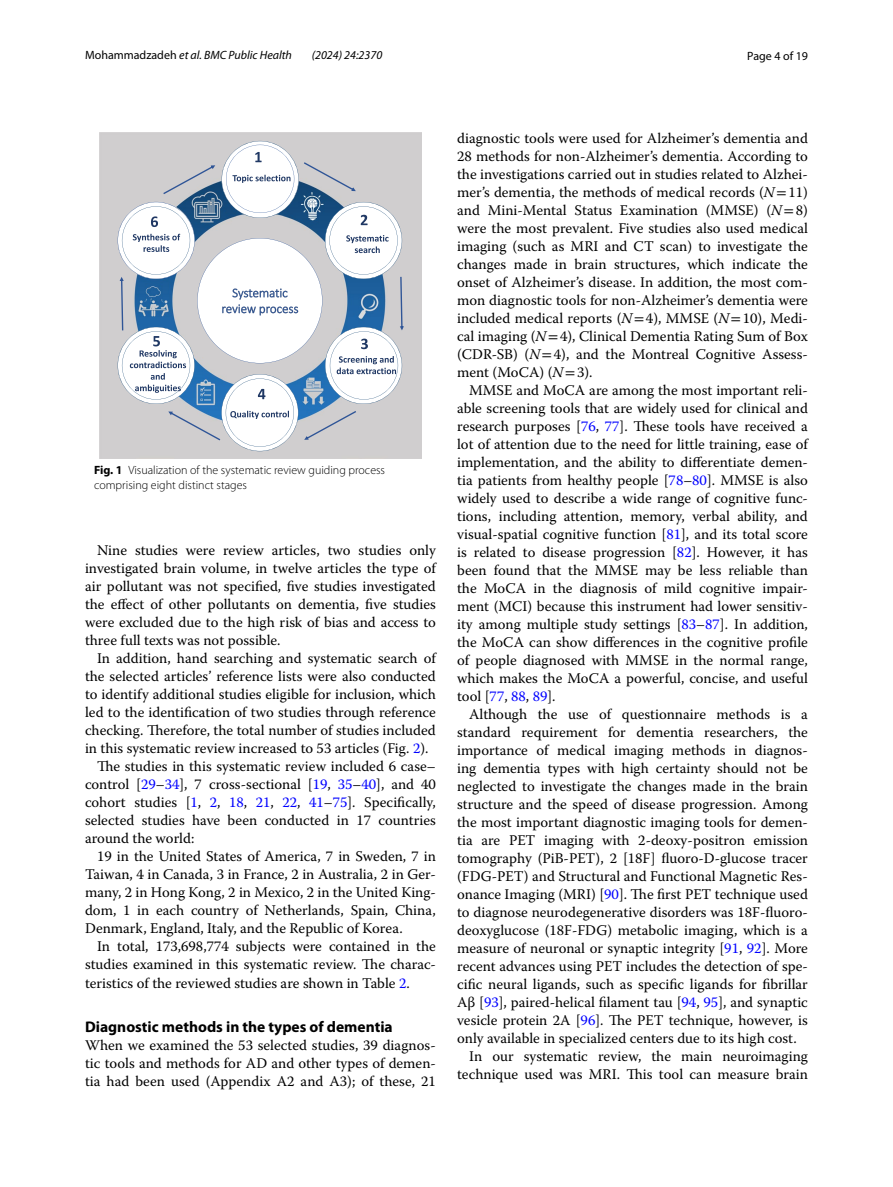
<style>
.page{position:relative;width:893px;height:1187px;background:#fff}
.page>*{position:absolute;margin:0;border:0;box-sizing:border-box;transform-origin:0 0}
.t1{font:700 15.45px "Myriad Pro";color:#000}
.t2{font:14.7px/18px "Warnock Pro";color:#000;text-align:justify}
.t3{font:300 12px/15px "Myriad Pro";color:#000}
.t4{font:italic 12px "Myriad Pro";color:#000}
.t5{font:12px "Myriad Pro";color:#000}
.s1{font-style:normal}
.s2{font-weight:700}
.s3{color:#00f}
.s4{font-style:italic}
.s5{font-family:"STIX"}
</style>
<div class="page">
<svg style="left:118px;top:141px;width:286px;height:310px"></svg>
<p class="t4" style="left:85px;top:48px;width:208px"><span class="s1">Mohammadzadeh</span> et al. BMC Public Health</p>
<p class="t4" style="left:312px;top:48px;width:72px">(2024) 24:2370</p>
<p class="t5" style="left:747px;top:48px;width:62px">Page 4 of 19</p>
<p class="t3" style="left:94px;top:462px;width:293px"><span class="s2">Fig. 1</span> Visualization of the systematic review guiding process comprising eight distinct stages</p>
<p class="t2" style="left:85px;top:541px;width:352px;text-indent:12px">Nine studies were review articles, two studies only investigated brain volume, in twelve articles the type of air pollutant was not specified, five studies investigated the effect of other pollutants on dementia, five studies were excluded due to the high risk of bias and access to three full texts was not possible.</p>
<p class="t2" style="left:97px;top:649px;width:340px">In addition, hand searching and systematic search of</p>
<p class="t2" style="left:85px;top:667px;width:352px">the selected articles’ reference lists were also conducted</p>
<p class="t2" style="left:85px;top:685px;width:352px">to identify additional studies eligible for inclusion, which</p>
<p class="t2" style="left:85px;top:703px;width:352px">led to the identification of two studies through reference</p>
<p class="t2" style="left:85px;top:721px;width:352px">checking. Therefore, the total number of studies included</p>
<p class="t2" style="left:85px;top:739px;width:345px">in this systematic review increased to 53 articles (Fig. <span class="s3">2</span>).</p>
<p class="t2" style="left:97px;top:757px;width:340px">The studies in this systematic review included 6 case–</p>
<p class="t2" style="left:85px;top:775px;width:352px">control [<span class="s3">29</span>–<span class="s3">34</span>], 7 cross-sectional [<span class="s3">19</span>, <span class="s3">35</span>–<span class="s3">40</span>], and 40</p>
<p class="t2" style="left:85px;top:793px;width:352px">cohort studies [<span class="s3">1</span>, <span class="s3">2</span>, <span class="s3">18</span>, <span class="s3">21</span>, <span class="s3">22</span>, <span class="s3">41</span>–<span class="s3">75</span>]. Specifically,</p>
<p class="t2" style="left:85px;top:811px;width:352px">selected studies have been conducted in 17 countries</p>
<p class="t2" style="left:85px;top:829px;width:111px">around the world:</p>
<p class="t2" style="left:97px;top:847px;width:340px">19 in the United States of America, 7 in Sweden, 7 in</p>
<p class="t2" style="left:85px;top:865px;width:352px">Taiwan, 4 in Canada, 3 in France, 2 in Australia, 2 in Ger-</p>
<p class="t2" style="left:85px;top:883px;width:352px">many, 2 in Hong Kong, 2 in Mexico, 2 in the United King-</p>
<p class="t2" style="left:85px;top:901px;width:352px">dom, 1 in each country of Netherlands, Spain, China,</p>
<p class="t2" style="left:85px;top:919px;width:319px">Denmark, England, Italy, and the Republic of Korea.</p>
<p class="t2" style="left:97px;top:937px;width:340px">In total, 173,698,774 subjects were contained in the</p>
<p class="t2" style="left:85px;top:955px;width:352px">studies examined in this systematic review. The charac-</p>
<p class="t2" style="left:85px;top:973px;width:326px">teristics of the reviewed studies are shown in Table <span class="s3">2</span>.</p>
<p class="t1" style="left:85px;top:1016px;width:309px">Diagnostic methods in the types of dementia</p>
<p class="t2" style="left:85px;top:1036px;width:352px">When we examined the 53 selected studies, 39 diagnos&shy;tic tools and methods for AD and other types of demen&shy;tia had been used (Appendix A2 and A3); of these, 21</p>
<p class="t2" style="left:457px;top:128px;width:352px">diagnostic tools were used for Alzheimer’s dementia and 28 methods for non-Alzheimer’s dementia. According to the investigations carried out in studies related to Alzhei&shy;mer’s dementia, the methods of medical records (<span class="s4">N</span><span class="s5">=</span>11) and Mini-Mental Status Examination (MMSE) (<span class="s4">N</span><span class="s5">=</span>8) were the most prevalent. Five studies also used medical imaging (such as MRI and CT scan) to investigate the changes made in brain structures, which indicate the onset of Alzheimer’s disease. In addition, the most com&shy;mon diagnostic tools for non-Alzheimer’s dementia were included medical reports (<span class="s4">N</span><span class="s5">=</span>4), MMSE (<span class="s4">N</span><span class="s5">=</span>10), Medi&shy;cal imaging (<span class="s4">N</span><span class="s5">=</span>4), Clinical Dementia Rating Sum of Box (CDR-SB) (<span class="s4">N</span><span class="s5">=</span>4), and the Montreal Cognitive Assess&shy;ment (MoCA) (<span class="s4">N</span><span class="s5">=</span>3).</p>
<p class="t2" style="left:457px;top:380px;width:352px;text-indent:12px">MMSE and MoCA are among the most important reli&shy;able screening tools that are widely used for clinical and research purposes [<span class="s3">76</span>, <span class="s3">77</span>]. These tools have received a lot of attention due to the need for little training, ease of implementation, and the ability to differentiate demen&shy;tia patients from healthy people [<span class="s3">78</span>–<span class="s3">80</span>]. MMSE is also widely used to describe a wide range of cognitive func&shy;tions, including attention, memory, verbal ability, and visual-spatial cognitive function [<span class="s3">81</span>], and its total score is related to disease progression [<span class="s3">82</span>]. However, it has been found that the MMSE may be less reliable than the MoCA in the diagnosis of mild cognitive impair&shy;ment (MCI) because this instrument had lower sensitiv&shy;ity among multiple study settings [<span class="s3">83</span>–<span class="s3">87</span>]. In addition, the MoCA can show differences in the cognitive profile of people diagnosed with MMSE in the normal range, which makes the MoCA a powerful, concise, and useful tool [<span class="s3">77</span>, <span class="s3">88</span>, <span class="s3">89</span>].</p>
<p class="t2" style="left:469px;top:704px;width:340px">Although the use of questionnaire methods is a</p>
<p class="t2" style="left:457px;top:722px;width:352px">standard requirement for dementia researchers, the</p>
<p class="t2" style="left:457px;top:740px;width:352px">importance of medical imaging methods in diagnos-</p>
<p class="t2" style="left:457px;top:758px;width:352px">ing dementia types with high certainty should not be</p>
<p class="t2" style="left:457px;top:776px;width:352px">neglected to investigate the changes made in the brain</p>
<p class="t2" style="left:457px;top:794px;width:352px">structure and the speed of disease progression. Among</p>
<p class="t2" style="left:457px;top:812px;width:352px">the most important diagnostic imaging tools for demen-</p>
<p class="t2" style="left:457px;top:830px;width:352px">tia are PET imaging with 2-deoxy-positron emission</p>
<p class="t2" style="left:457px;top:848px;width:352px">tomography (PiB-PET), 2 [18F] fluoro-D-glucose tracer</p>
<p class="t2" style="left:457px;top:866px;width:352px">(FDG-PET) and Structural and Functional Magnetic Res-</p>
<p class="t2" style="left:457px;top:884px;width:352px">onance Imaging (MRI) [<span class="s3">90</span>]. The first PET technique used</p>
<p class="t2" style="left:457px;top:902px;width:352px">to diagnose neurodegenerative disorders was 18F-fluoro-</p>
<p class="t2" style="left:457px;top:920px;width:352px">deoxyglucose (18F-FDG) metabolic imaging, which is a</p>
<p class="t2" style="left:457px;top:938px;width:352px">measure of neuronal or synaptic integrity [<span class="s3">91</span>, <span class="s3">92</span>]. More</p>
<p class="t2" style="left:457px;top:956px;width:352px">recent advances using PET includes the detection of spe-</p>
<p class="t2" style="left:457px;top:974px;width:352px">cific neural ligands, such as specific ligands for fibrillar</p>
<p class="t2" style="left:457px;top:992px;width:352px">Aβ [<span class="s3">93</span>], paired-helical filament tau [<span class="s3">94</span>, <span class="s3">95</span>], and synaptic</p>
<p class="t2" style="left:457px;top:1010px;width:352px">vesicle protein 2A [<span class="s3">96</span>]. The PET technique, however, is</p>
<p class="t2" style="left:457px;top:1028px;width:341px">only available in specialized centers due to its high cost.</p>
<p class="t2" style="left:469px;top:1046px;width:340px">In our systematic review, the main neuroimaging</p>
<p class="t2" style="left:457px;top:1064px;width:352px">technique used was MRI. This tool can measure brain</p>
</div>
